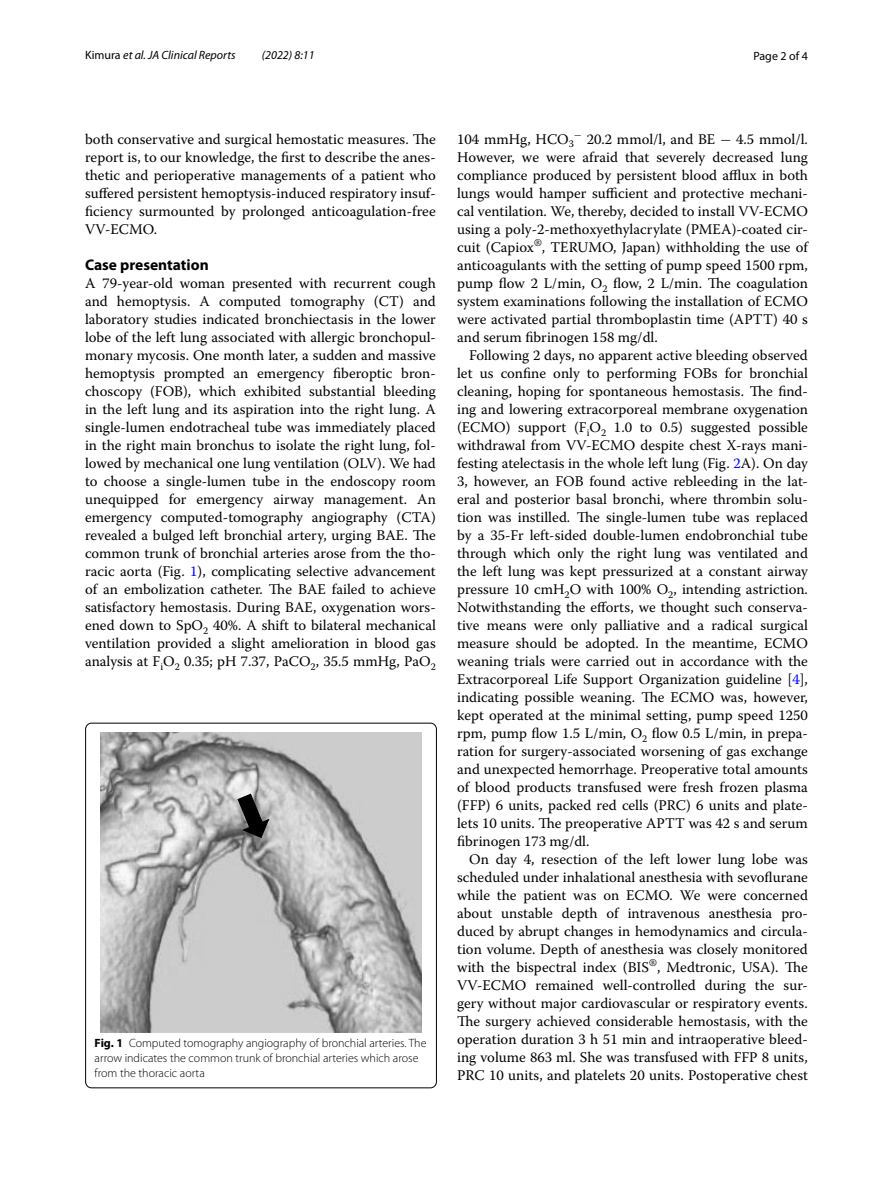
<style>
.page{position:relative;width:893px;height:1187px;background:#fff}
.page>*{position:absolute;margin:0;border:0;box-sizing:border-box;transform-origin:0 0}
.t1{font:700 15.45px "Myriad Pro";color:#000}
.t2{font:14.7px/18px "Warnock Pro";color:#000;text-align:justify}
.t3{font:300 12px/15px "Myriad Pro";color:#000}
.t4{font:italic 12px "Myriad Pro";color:#000}
.t5{font:12px "Myriad Pro";color:#000}
.s1{font-style:normal}
.s2{color:#00f}
.s3{font-weight:700}
.s4{font-family:"MTSY"}
</style>
<div class="page">
<img style="left:100px;top:732px;width:322px;height:300px">
<svg style="left:237px;top:792px;width:33px;height:46px;background:#5d5d5d"></svg>
<div style="left:85px;top:723px;width:352px;height:364px;border:1px solid #000;border-radius:6px"></div>
<p class="t4" style="left:85px;top:48px;width:152px"><span class="s1">Kimura</span> et al. JA Clinical Reports</p>
<p class="t4" style="left:262px;top:48px;width:54px">(2022) 8:11</p>
<p class="t5" style="left:753px;top:48px;width:56px">Page 2 of 4</p>
<p class="t2" style="left:85px;top:130px;width:352px">both conservative and surgical hemostatic measures. The report is, to our knowledge, the first to describe the anes&shy;thetic and perioperative managements of a patient who suffered persistent hemoptysis-induced respiratory insuf&shy;ficiency surmounted by prolonged anticoagulation-free VV-ECMO.</p>
<p class="t1" style="left:85px;top:254px;width:125px">Case presentation</p>
<p class="t2" style="left:85px;top:274px;width:352px">A 79-year-old woman presented with recurrent cough and hemoptysis. A computed tomography (CT) and laboratory studies indicated bronchiectasis in the lower lobe of the left lung associated with allergic bronchopul&shy;monary mycosis. One month later, a sudden and massive hemoptysis prompted an emergency fiberoptic bron&shy;choscopy (FOB), which exhibited substantial bleeding in the left lung and its aspiration into the right lung. A single-lumen endotracheal tube was immediately placed in the right main bronchus to isolate the right lung, fol&shy;lowed by mechanical one lung ventilation (OLV). We had to choose a single-lumen tube in the endoscopy room unequipped for emergency airway management. An emergency computed-tomography angiography (CTA) revealed a bulged left bronchial artery, urging BAE. The common trunk of bronchial arteries arose from the tho&shy;racic aorta (Fig. <span class="s2">1</span>), complicating selective advancement of an embolization catheter. The BAE failed to achieve satisfactory hemostasis. During BAE, oxygenation wors&shy;ened down to SpO<sub>2</sub> 40%. A shift to bilateral mechanical ventilation provided a slight amelioration in blood gas analysis at F<sub>i</sub>O<sub>2</sub> 0.35; pH 7.37, PaCO<sub>2</sub>, 35.5 mmHg, PaO<sub>2</sub></p>
<p class="t3" style="left:95px;top:1035px;width:333px"><span class="s3">Fig. 1</span> Computed tomography angiography of bronchial arteries. The arrow indicates the common trunk of bronchial arteries which arose from the thoracic aorta</p>
<p class="t2" style="left:457px;top:130px;width:352px">104 mmHg, HCO<sub>3</sub><sup>−</sup> 20.2 mmol/l, and BE <span class="s4">−</span> 4.5 mmol/l.<br>However, we were afraid that severely decreased lung compliance produced by persistent blood afflux in both lungs would hamper sufficient and protective mechani&shy;cal ventilation. We, thereby, decided to install VV-ECMO using a poly-2-methoxyethylacrylate (PMEA)-coated cir&shy;cuit (Capiox<sup>®</sup>, TERUMO, Japan) withholding the use of anticoagulants with the setting of pump speed 1500 rpm, pump flow 2 L/min, O<sub>2</sub> flow, 2 L/min. The coagulation system examinations following the installation of ECMO were activated partial thromboplastin time (APTT) 40 s and serum fibrinogen 158 mg/dl.</p>
<p class="t2" style="left:457px;top:346px;width:352px;text-indent:12px">Following 2 days, no apparent active bleeding observed let us confine only to performing FOBs for bronchial cleaning, hoping for spontaneous hemostasis. The find&shy;ing and lowering extracorporeal membrane oxygenation (ECMO) support (F<sub>i</sub>O<sub>2</sub> 1.0 to 0.5) suggested possible withdrawal from VV-ECMO despite chest X-rays mani&shy;festing atelectasis in the whole left lung (Fig. <span class="s2">2</span>A). On day 3, however, an FOB found active rebleeding in the lat&shy;eral and posterior basal bronchi, where thrombin solu&shy;tion was instilled. The single-lumen tube was replaced by a 35-Fr left-sided double-lumen endobronchial tube through which only the right lung was ventilated and the left lung was kept pressurized at a constant airway pressure 10 cmH<sub>2</sub>O with 100% O<sub>2</sub>, intending astriction.<br>Notwithstanding the efforts, we thought such conserva&shy;tive means were only palliative and a radical surgical measure should be adopted. In the meantime, ECMO weaning trials were carried out in accordance with the Extracorporeal Life Support Organization guideline [<span class="s2">4</span>], indicating possible weaning. The ECMO was, however, kept operated at the minimal setting, pump speed 1250 rpm, pump flow 1.5 L/min, O<sub>2</sub> flow 0.5 L/min, in prepa&shy;ration for surgery-associated worsening of gas exchange and unexpected hemorrhage. Preoperative total amounts of blood products transfused were fresh frozen plasma (FFP) 6 units, packed red cells (PRC) 6 units and plate&shy;lets 10 units. The preoperative APTT was 42 s and serum fibrinogen 173 mg/dl.</p>
<p class="t2" style="left:457px;top:850px;width:352px;text-indent:12px">On day 4, resection of the left lower lung lobe was scheduled under inhalational anesthesia with sevoflurane while the patient was on ECMO. We were concerned about unstable depth of intravenous anesthesia pro&shy;duced by abrupt changes in hemodynamics and circula&shy;tion volume. Depth of anesthesia was closely monitored with the bispectral index (BIS<sup>®</sup>, Medtronic, USA). The VV-ECMO remained well-controlled during the sur&shy;gery without major cardiovascular or respiratory events.<br>The surgery achieved considerable hemostasis, with the operation duration 3 h 51 min and intraoperative bleed&shy;ing volume 863 ml. She was transfused with FFP 8 units, PRC 10 units, and platelets 20 units. Postoperative chest</p>
</div>
